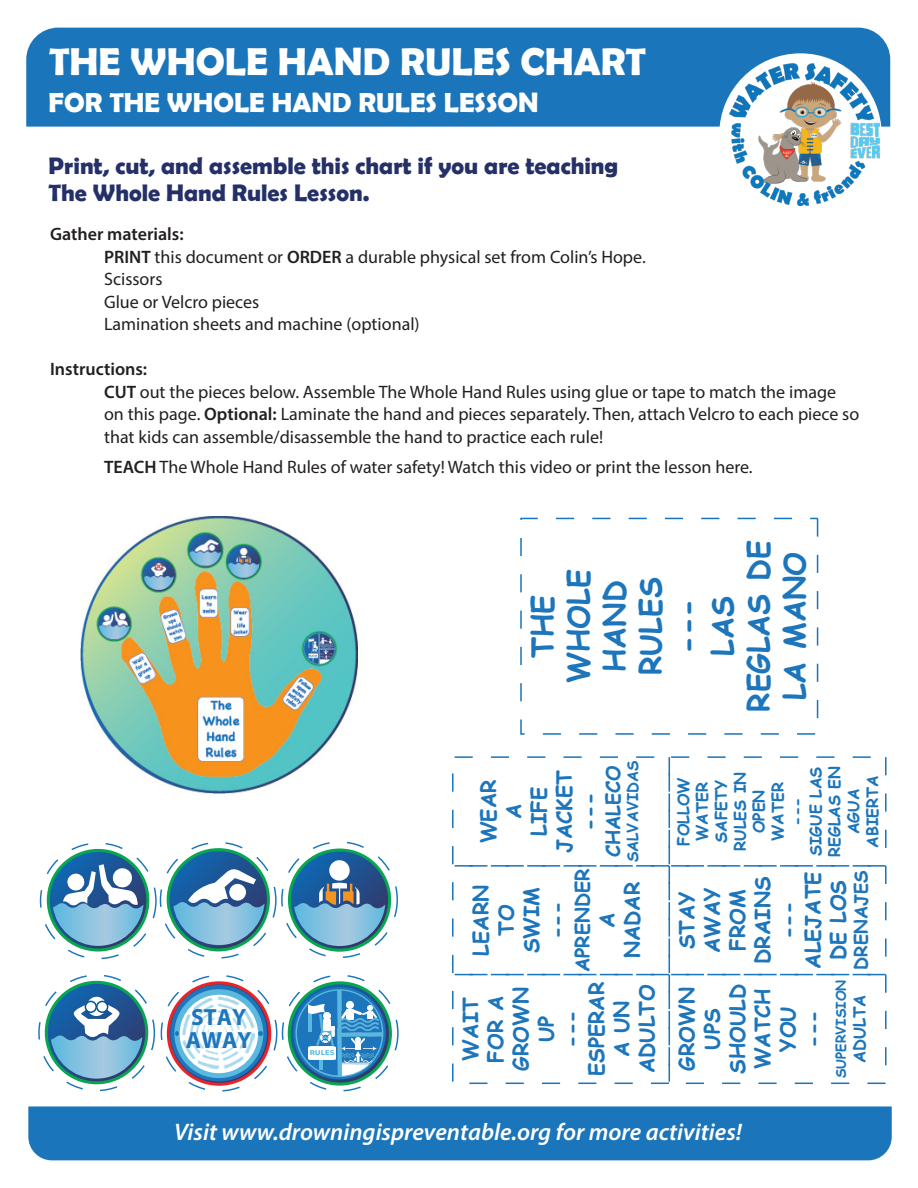
<style>
.page{position:relative;width:918px;height:1188px;background:#fff}
.page>*{position:absolute;margin:0;border:0;box-sizing:border-box;transform-origin:0 0}
.t1{font:700 38.85px "Berlin Sans FB Demi";color:#fff}
.t2{font:700 30px/36px "Comic Sans MS";color:#1d76bb;text-align:center}
.t3{font:700 27.6px "Berlin Sans FB Demi";color:#fff}
.t4{font:700 24px/27px "Berlin Sans FB Demi";color:#243067}
.t5{font:italic 600 24px "Myriad Pro";color:#fff}
.t6{font:700 23.55px/23.1px "Myriad Pro";color:#1f76bb}
.t7{font:700 21px/25.2px "Comic Sans MS";color:#1d76bb;text-align:center}
.t8{font:700 19.5px "Comic Sans MS";color:#1d76bb}
.t9{font:18px/22.5px "Myriad Pro";color:#231f20}
.t10{font:700 18px "Comic Sans MS";color:#1d76bb}
.t11{font:700 16.5px "Comic Sans MS";color:#1d76bb}
.t12{font:700 15.75px/18.9px "Comic Sans MS";color:#1d76bb;text-align:center}
.t13{font:700 15px "Comic Sans MS";color:#1d76bb}
.t14{font:700 13.5px "Comic Sans MS";color:#1d76bb}
.t15{font:700 7.2px "Myriad Pro";color:#5ab6dd;scale:1.2 1}
.s1{font-weight:600}
</style>
<div class="page">
<div style="left:28px;top:1106px;width:864px;height:54px;background:#1b75bb"></div>
<div style="left:26px;top:28px;width:864px;height:99px;background:#1b75bb"></div>
<div style="left:719px;top:53px;width:163px;height:163px;background:#fff;border-radius:50%"></div>
<img style="left:729px;top:63px;width:150px;height:142px">
<svg style="left:46px;top:982px;width:101px;height:101px"></svg>
<div style="left:45px;top:981px;width:103px;height:103px;border:3px solid #08a650;border-radius:50%"></div>
<svg style="left:51px;top:996px;width:91px;height:83px;background:#6a9cbe"></svg>
<div style="left:85px;top:1001px;width:11px;height:11px;background:#fff;border-radius:50%"></div>
<div style="left:85px;top:1001px;width:12px;height:12px;border:2px solid #015590;border-radius:50%"></div>
<div style="left:97px;top:1001px;width:11px;height:11px;background:#fff;border-radius:50%"></div>
<div style="left:96px;top:1001px;width:12px;height:12px;border:2px solid #015590;border-radius:50%"></div>
<svg style="left:169px;top:849px;width:100px;height:100px"></svg>
<svg style="left:173px;top:868px;width:92px;height:77px"></svg>
<div style="left:167px;top:848px;width:103px;height:103px;border:3px solid #08a650;border-radius:50%"></div>
<svg style="left:290px;top:983px;width:101px;height:101px"></svg>
<svg style="left:293px;top:987px;width:93px;height:92px"></svg>
<svg style="left:295px;top:989px;width:88px;height:88px"></svg>
<svg style="left:297px;top:991px;width:85px;height:84px;background:#2c80c0"></svg>
<img style="left:309px;top:1013px;width:2px;height:19px">
<img style="left:309px;top:1004px;width:15px;height:9px">
<img style="left:320px;top:1059px;width:3px;height:11px">
<img style="left:309px;top:1047px;width:26px;height:12px">
<img style="left:319px;top:1015px;width:1px;height:14px">
<img style="left:329px;top:1042px;width:5px;height:4px">
<img style="left:317px;top:1029px;width:6px;height:17px">
<svg style="left:320px;top:1012px;width:15px;height:30px"></svg>
<svg style="left:341px;top:1001px;width:35px;height:19px"></svg>
<img style="left:342px;top:1019px;width:37px;height:12px">
<svg style="left:341px;top:1037px;width:35px;height:39px"></svg>
<img style="left:341px;top:1033px;width:41px;height:3px">
<img style="left:337px;top:990px;width:4px;height:86px">
<div style="left:288px;top:981px;width:104px;height:105px;border:3px solid #08a650;border-radius:50%"></div>
<svg style="left:168px;top:983px;width:102px;height:101px"></svg>
<div style="left:167px;top:981px;width:104px;height:105px;border:3px solid #ec2227;border-radius:50%"></div>
<div style="left:171px;top:985px;width:96px;height:97px;background:#1d76bb;border-radius:50%"></div>
<svg style="left:174px;top:989px;width:89px;height:89px"></svg>
<img style="left:178px;top:992px;width:82px;height:82px">
<svg style="left:48px;top:850px;width:100px;height:100px"></svg>
<div style="left:47px;top:849px;width:102px;height:103px;border:3px solid #08a650;border-radius:50%"></div>
<svg style="left:53px;top:864px;width:91px;height:82px"></svg>
<svg style="left:289px;top:850px;width:101px;height:100px"></svg>
<div style="left:288px;top:849px;width:103px;height:103px;border:3px solid #08a650;border-radius:50%"></div>
<svg style="left:294px;top:859px;width:91px;height:87px;background:#6796b5"></svg>
<div style="left:452px;top:865px;width:218px;height:110px;border:2px dashed #1b75bb"></div>
<div style="left:452px;top:756px;width:218px;height:111px;border:2px dashed #1b75bb"></div>
<div style="left:669px;top:974px;width:218px;height:110px;border:2px dashed #1b75bb"></div>
<div style="left:669px;top:865px;width:218px;height:110px;border:2px dashed #1b75bb"></div>
<div style="left:669px;top:756px;width:218px;height:111px;border:2px dashed #1b75bb"></div>
<div style="left:520px;top:518px;width:298px;height:217px;border:2px dashed #1b75bb"></div>
<img style="left:81px;top:516px;width:277px;height:277px">
<h1 class="t1" style="left:49px;top:39px;width:599px">THE WHOLE HAND RULES CHART</h1>
<h3 class="t3" style="left:49px;top:86px;width:492px">FOR THE WHOLE HAND RULES LESSON</h3>
<h3 class="t4" style="left:49px;top:152px;width:571px">Print, cut, and assemble this chart if you are teaching<br>The Whole Hand Rules Lesson.</h3>
<p class="t9" style="left:104px;top:223px;width:543px;text-indent:-54px"><span class="s1">Gather materials:<br>PRINT</span> this document or <span class="s1">ORDER</span> a durable physical set from Colin’s Hope.<br>Scissors<br>Glue or Velcro pieces<br>Lamination sheets and machine (optional)</p>
<p class="t9" style="left:104px;top:358px;width:757px;text-indent:-54px"><span class="s1">Instructions:<br>CUT</span> out the pieces below. Assemble The Whole Hand Rules using glue or tape to match the image on this page. <span class="s1">Optional:</span> Laminate the hand and pieces separately. Then, attach Velcro to each piece so that kids can assemble/disassemble the hand to practice each rule!</p>
<p class="t9" style="left:104px;top:455px;width:650px"><span class="s1">TEACH</span> The Whole Hand Rules of water safety! Watch this video or print the lesson here.</p>
<h2 class="t2" style="left:523px;top:712px;width:173px;rotate:-90deg">THE<br>WHOLE<br>HAND<br>RULES<br>---<br>LAS<br>REGLAS DE<br>LA MANO</h2>
<h3 class="t6" style="left:186px;top:1005px;width:67px">STAY<br>AWAY</h3>
<p class="t15" style="left:310px;top:1048px;width:22px">RULES</p>
<p class="t7" style="left:475px;top:853px;width:85px;rotate:-90deg">WEAR<br>A<br>LIFE<br>JACKET ---</p>
<p class="t8" style="left:599px;top:857px;width:93px;rotate:-90deg">CHALECO</p>
<p class="t13" style="left:622px;top:862px;width:103px;rotate:-90deg">SALVAVIDAS</p>
<p class="t7" style="left:468px;top:956px;width:72px;rotate:-90deg">LEARN<br>TO<br>SWIM ---</p>
<p class="t8" style="left:568px;top:972px;width:105px;rotate:-90deg">APRENDER</p>
<p class="t7" style="left:594px;top:958px;width:78px;rotate:-90deg">A<br>NADAR</p>
<p class="t7" style="left:457px;top:1076px;width:96px;rotate:-90deg">WAIT<br>FOR A<br>GROWN<br>UP<br>---<br>ESPERAR<br>A UN<br>ADULTO</p>
<p class="t12" style="left:673px;top:857px;width:93px;rotate:-90deg">FOLLOW<br>WATER<br>SAFETY<br>RULES IN<br>OPEN<br>WATER ---<br>SIGUE LAS<br>REGLAS EN<br>AGUA<br>ABIERTA</p>
<p class="t7" style="left:674px;top:969px;width:99px;rotate:-90deg">STAY<br>AWAY<br>FROM<br>DRAINS ---<br>ALEJATE<br>DE LOS</p>
<p class="t10" style="left:848px;top:970px;width:101px;rotate:-90deg">DRENAJES</p>
<p class="t7" style="left:674px;top:1074px;width:91px;rotate:-90deg">GROWN<br>UPS<br>SHOULD<br>WATCH<br>YOU<br>---</p>
<p class="t14" style="left:831px;top:1078px;width:100px;rotate:-90deg">SUPERVISION</p>
<p class="t11" style="left:847px;top:1063px;width:70px;rotate:-90deg">ADULTA</p>
<h3 class="t5" style="left:174px;top:1117px;width:569px">Visit www.drowningispreventable.org for more activities!</h3>
</div>
